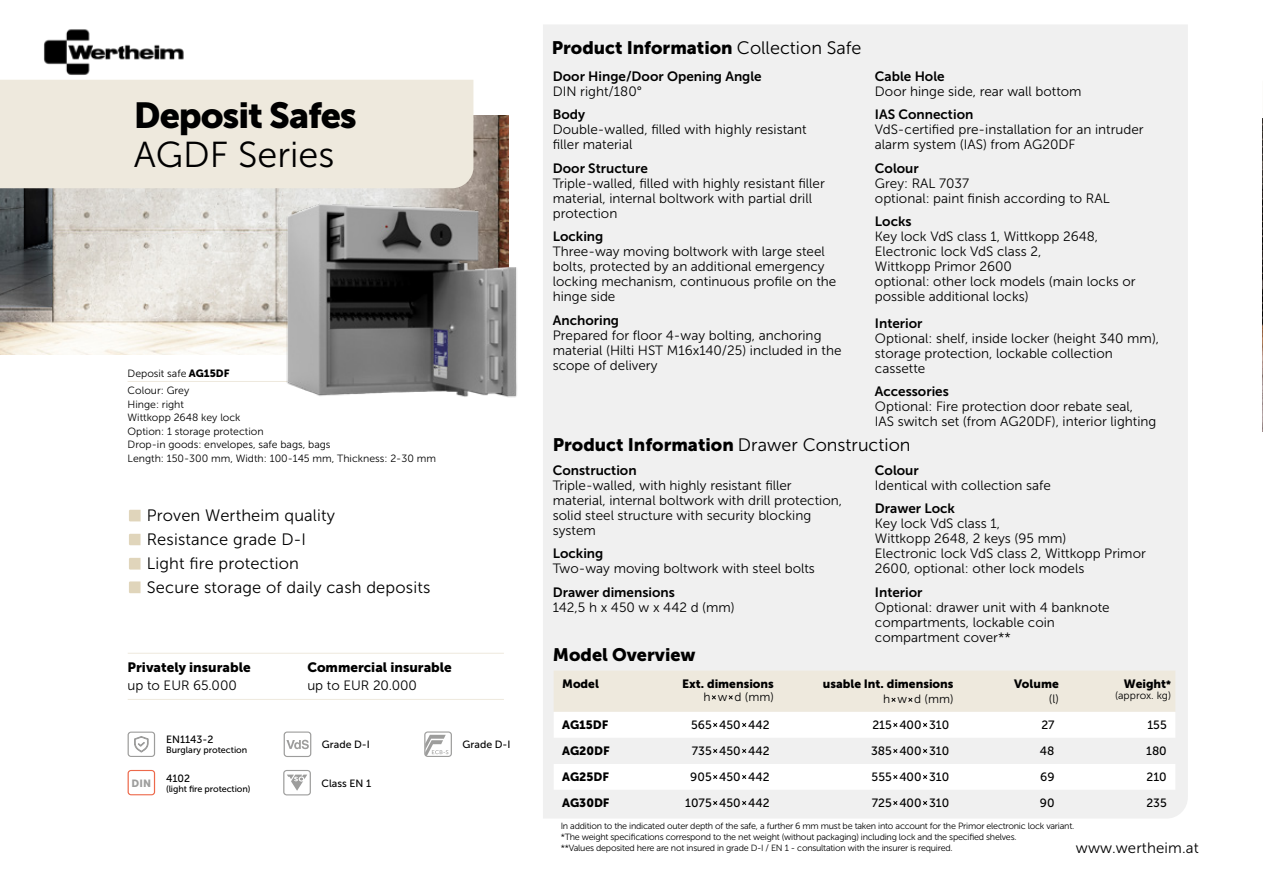
<style>
.page{position:relative;width:1263px;height:893px;background:#fff}
.page>*{position:absolute;margin:0;border:0;box-sizing:border-box;transform-origin:0 0}
.t1{font:36px "Museo Sans 900";letter-spacing:-.03em;color:#000}
.t2{font:36px "Museo Sans 300";color:#000}
.t3{font:18px "Museo Sans 900";color:#000}
.t4{font:16.5px/24px "Museo Sans 300";letter-spacing:.01em;color:#000}
.t5{font:15px "Museo Sans 300";letter-spacing:.01em;color:#000}
.t6{font:13.5px/15px "Museo Sans 300";color:#000}
.t7{font:13.5px "Museo Sans 700";color:#000}
.t8{font:13.5px "Museo Sans 900";color:#000}
.t9{font:12px "Museo Sans 500";color:#000}
.t10{font:12px "Museo Sans 900";color:#000}
.t11{font:12px "Museo Sans 300";color:#000}
.t12{font:10.5px/13.5px "Museo Sans 300";color:#000}
.t13{font:10.5px "Museo Sans 500";color:#000}
.t14{font:10.35px "Museo Sans 900";color:#9d9d9c}
.t15{font:9px/10.8px "Museo Sans 300";letter-spacing:-.025em;color:#000}
.t16{font:9px "Museo Sans 500";color:#000}
.s1{font-family:"Museo Sans 900"}
.s2{font-family:"Museo Sans 300"}
.s3{font-size:10.5px}
</style>
<div class="page">
<div style="left:543px;top:25px;width:645px;height:793px;background:#f0f0f0"></div>
<img style="left:0;top:116px;width:509px;height:239px">
<hr style="left:128px;top:653px;width:376px;height:1px;background:#eee9dd">
<hr style="left:128px;top:699px;width:376px;height:1px;background:#eee9dd">
<div style="left:0;top:80px;width:473px;height:108px;background:#eee9dd"></div>
<hr style="left:128px;top:381px;width:159px;height:1px;background:#eee9dd">
<svg style="left:283px;top:770px;width:28px;height:25px"></svg>
<svg style="left:128px;top:732px;width:27px;height:25px"></svg>
<svg style="left:284px;top:731px;width:27px;height:26px"></svg>
<svg style="left:424px;top:731px;width:28px;height:26px"></svg>
<svg style="left:128px;top:770px;width:27px;height:25px"></svg>
<svg style="left:554px;top:712px;width:621px;height:26px"></svg>
<svg style="left:554px;top:738px;width:621px;height:78px;fill:#f0f0f0"></svg>
<div style="left:554px;top:671px;width:621px;height:41px;background:#eee9dd"></div>
<svg style="left:712px;top:722px;width:6px;height:6px"></svg>
<svg style="left:741px;top:722px;width:6px;height:6px"></svg>
<svg style="left:892px;top:722px;width:7px;height:6px"></svg>
<svg style="left:922px;top:722px;width:6px;height:6px"></svg>
<svg style="left:712px;top:748px;width:6px;height:6px"></svg>
<svg style="left:741px;top:748px;width:6px;height:6px"></svg>
<svg style="left:892px;top:748px;width:7px;height:6px"></svg>
<svg style="left:922px;top:748px;width:6px;height:6px"></svg>
<svg style="left:712px;top:774px;width:6px;height:6px"></svg>
<svg style="left:741px;top:774px;width:6px;height:6px"></svg>
<svg style="left:892px;top:774px;width:7px;height:6px"></svg>
<svg style="left:922px;top:774px;width:6px;height:6px"></svg>
<svg style="left:712px;top:800px;width:6px;height:6px"></svg>
<svg style="left:741px;top:800px;width:6px;height:6px"></svg>
<svg style="left:892px;top:800px;width:7px;height:6px"></svg>
<svg style="left:922px;top:800px;width:6px;height:6px"></svg>
<img style="left:1262px;top:189px;width:1px;height:243px">
<svg style="left:1262px;top:118px;width:1px;height:71px"></svg>
<svg style="left:129px;top:510px;width:12px;height:11px"></svg>
<svg style="left:129px;top:534px;width:12px;height:11px"></svg>
<svg style="left:129px;top:558px;width:12px;height:12px"></svg>
<svg style="left:129px;top:581px;width:12px;height:12px"></svg>
<img style="left:278px;top:167px;width:239px;height:231px">
<img style="left:44px;top:29px;width:140px;height:46px">
<h1 class="t1" style="left:134px;top:95px;width:224px">Deposit Safes</h1>
<h1 class="t2" style="left:134px;top:135px;width:202px">AGDF Series</h1>
<p class="t12" style="left:128px;top:364px;width:103px;line-height:17.7px">Deposit safe <span class="s1">AG15DF<br></span>Colour: Grey</p>
<p class="t12" style="left:128px;top:397px;width:310px">Hinge: right<br>Wittkopp 2648 key lock<br>Option: 1 storage protection<br>Drop-in goods: envelopes, safe bags, bags<br>Length: 150-300 mm, Width: 100-145 mm, Thickness: 2-30 mm</p>
<p class="t4" style="left:147px;top:504px;width:285px">Proven Wertheim quality<br>Resistance grade D-I<br>Light fire protection<br>Secure storage of daily cash deposits</p>
<p class="t8" style="left:128px;top:660px;width:125px">Privately insurable</p>
<p class="t6" style="left:128px;top:678px;width:111px">up to EUR 65.000</p>
<p class="t8" style="left:307px;top:660px;width:146px">Commercial insurable</p>
<p class="t6" style="left:307px;top:678px;width:111px">up to EUR 20.000</p>
<p class="t13" style="left:166px;top:734px;width:49px">EN1143-2</p>
<p class="t16" style="left:166px;top:745px;width:83px">Burglary protection</p>
<p class="t13" style="left:322px;top:739px;width:49px">Grade D-I</p>
<p class="t13" style="left:463px;top:739px;width:49px">Grade D-I</p>
<p class="t14" style="left:132px;top:777px;width:21px">DIN</p>
<p class="t13" style="left:166px;top:772px;width:26px">4102</p>
<p class="t16" style="left:166px;top:784px;width:86px">(light fire protection)</p>
<p class="t13" style="left:322px;top:777px;width:51px">Class EN 1</p>
<h2 class="t3" style="left:552px;top:38px;width:311px">Product Information <span class="s2">Collection Safe</span></h2>
<p class="t7" style="left:553px;top:69px;width:210px">Door Hinge/Door Opening Angle</p>
<p class="t6" style="left:553px;top:84px;width:91px">DIN right/180°</p>
<p class="t7" style="left:553px;top:107px;width:34px">Body</p>
<p class="t6" style="left:553px;top:122px;width:255px">Double-walled, filled with highly resistant filler material</p>
<p class="t7" style="left:553px;top:161px;width:96px">Door Structure</p>
<p class="t6" style="left:553px;top:176px;width:274px">Triple-walled, filled with highly resistant filler material, internal boltwork with partial drill protection</p>
<p class="t7" style="left:553px;top:229px;width:52px">Locking</p>
<p class="t6" style="left:553px;top:244px;width:285px">Three-way moving boltwork with large steel bolts, protected by an additional emergency locking mechanism, continuous profile on the hinge side</p>
<p class="t7" style="left:553px;top:313px;width:68px">Anchoring</p>
<p class="t6" style="left:553px;top:328px;width:290px">Prepared for floor 4-way bolting, anchoring material (Hilti HST M16x140/25) included in the scope of delivery</p>
<p class="t7" style="left:875px;top:69px;width:71px">Cable Hole</p>
<p class="t6" style="left:875px;top:84px;width:208px">Door hinge side, rear wall bottom</p>
<p class="t7" style="left:875px;top:107px;width:100px">IAS Connection</p>
<p class="t6" style="left:875px;top:122px;width:270px">VdS-certified pre-installation for an intruder alarm system (IAS) from AG20DF</p>
<p class="t7" style="left:875px;top:161px;width:45px">Colour</p>
<p class="t6" style="left:875px;top:176px;width:236px">Grey: RAL 7037<br>optional: paint finish according to RAL</p>
<p class="t7" style="left:875px;top:214px;width:38px">Locks</p>
<p class="t6" style="left:875px;top:229px;width:262px">Key lock VdS class 1, Wittkopp 2648,<br>Electronic lock VdS class 2,<br>Wittkopp Primor 2600<br>optional: other lock models (main locks or possible additional locks)</p>
<p class="t7" style="left:875px;top:316px;width:49px">Interior</p>
<p class="t6" style="left:875px;top:331px;width:286px">Optional: shelf, inside locker (height 340 mm), storage protection, lockable collection cassette</p>
<p class="t7" style="left:875px;top:384px;width:75px">Accessories</p>
<p class="t6" style="left:875px;top:399px;width:283px">Optional: Fire protection door rebate seal,<br>IAS switch set (from AG20DF), interior lighting</p>
<h2 class="t3" style="left:553px;top:434px;width:359px">Product Information <span class="s2">Drawer Construction</span></h2>
<p class="t7" style="left:553px;top:463px;width:85px">Construction</p>
<p class="t6" style="left:553px;top:478px;width:291px">Triple-walled, with highly resistant filler material, internal boltwork with drill protection, solid steel structure with security blocking system</p>
<p class="t7" style="left:553px;top:546px;width:52px">Locking</p>
<p class="t6" style="left:553px;top:561px;width:264px">Two-way moving boltwork with steel bolts</p>
<p class="t7" style="left:553px;top:585px;width:124px">Drawer dimensions</p>
<p class="t6" style="left:553px;top:600px;width:183px">142,5 h x 450 w x 442 d (mm)</p>
<h2 class="t3" style="left:553px;top:644px;width:144px">Model Overview</h2>
<p class="t7" style="left:875px;top:463px;width:45px">Colour</p>
<p class="t6" style="left:875px;top:478px;width:177px">Identical with collection safe</p>
<p class="t7" style="left:875px;top:501px;width:82px">Drawer Lock</p>
<p class="t6" style="left:875px;top:516px;width:272px">Key lock VdS class 1,<br>Wittkopp 2648, 2 keys (95 mm)<br>Electronic lock VdS class 2, Wittkopp Primor<br>2600, optional: other lock models</p>
<p class="t7" style="left:875px;top:585px;width:49px">Interior</p>
<p class="t6" style="left:875px;top:600px;width:236px">Optional: drawer unit with 4 banknote compartments, lockable coin compartment cover**</p>
<p class="t10" style="left:562px;top:677px;width:38px">Model</p>
<p class="t10" style="left:682px;top:677px;width:93px">Ext. dimensions</p>
<p class="t11" style="left:703px;top:690px;width:72px">h w d (mm)</p>
<p class="t10" style="left:823px;top:677px;width:132px">usable Int. dimensions</p>
<p class="t11" style="left:883px;top:693px;width:72px">h w d (mm)</p>
<p class="t10" style="left:1014px;top:677px;width:46px">Volume</p>
<p class="t11" style="left:1049px;top:692px;width:11px">(l)</p>
<p class="t10" style="left:1124px;top:677px;width:49px">Weight<span class="s3">*</span></p>
<p class="t12" style="left:1115px;top:688px;width:57px">(approx. kg)</p>
<p class="t10" style="left:562px;top:718px;width:48px">AG15DF</p>
<p class="t9" style="left:691px;top:719px;width:80px">565 450 442</p>
<p class="t9" style="left:872px;top:719px;width:78px">215 400 310</p>
<p class="t9" style="left:1041px;top:719px;width:15px">27</p>
<p class="t9" style="left:1147px;top:719px;width:21px">155</p>
<p class="t10" style="left:562px;top:744px;width:49px">AG20DF</p>
<p class="t9" style="left:692px;top:745px;width:79px">735 450 442</p>
<p class="t9" style="left:871px;top:745px;width:80px">385 400 310</p>
<p class="t9" style="left:1040px;top:745px;width:16px">48</p>
<p class="t9" style="left:1146px;top:745px;width:22px">180</p>
<p class="t10" style="left:562px;top:770px;width:48px">AG25DF</p>
<p class="t9" style="left:690px;top:771px;width:81px">905 450 442</p>
<p class="t9" style="left:872px;top:771px;width:79px">555 400 310</p>
<p class="t9" style="left:1040px;top:771px;width:16px">69</p>
<p class="t9" style="left:1146px;top:771px;width:22px">210</p>
<p class="t10" style="left:562px;top:796px;width:49px">AG30DF</p>
<p class="t9" style="left:685px;top:797px;width:86px">1075 450 442</p>
<p class="t9" style="left:872px;top:797px;width:79px">725 400 310</p>
<p class="t9" style="left:1040px;top:797px;width:16px">90</p>
<p class="t9" style="left:1146px;top:797px;width:22px">235</p>
<p class="t15" style="left:561px;top:820px;width:515px">In addition to the indicated outer depth of the safe, a further 6 mm must be taken into account for the Primor electronic lock variant. *The weight specifications correspond to the net weight (without packaging) including lock and the specified shelves.</p>
<p class="t5" style="left:1076px;top:840px;width:124px">www.wertheim.at</p>
<p class="t15" style="left:561px;top:843px;width:394px">**Values deposited here are not insured in grade D-I / EN 1 - consultation with the insurer is required.</p>
</div>
